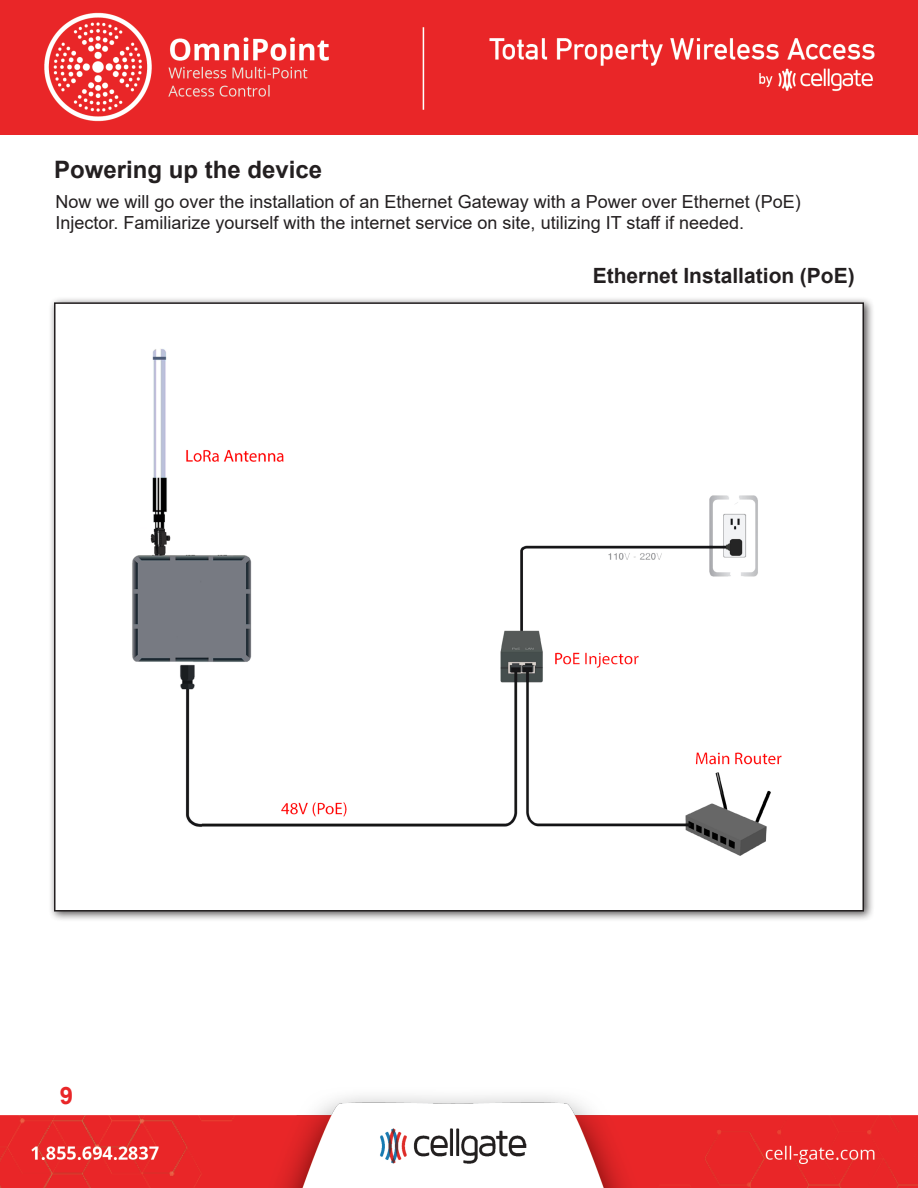
<style>
.page{position:relative;width:918px;height:1188px;background:#fff}
.page>*{position:absolute;margin:0;border:0;box-sizing:border-box;transform-origin:0 0}
.t1{font:700 24px "Arial";color:#231f20}
.t2{font:700 24px "Arial";color:#e92628}
.Heading_2{font:700 21px "Arial";color:#231f20}
.Text{font:18px/21px "Arial";color:#231f20}
</style>
<div class="page">
<img style="left:1px;top:0;width:917px;height:134px">
<img style="left:1px;top:1096px;width:917px;height:92px">
<div style="left:48px;top:297px;width:826px;height:625px;background:#231f20;opacity:.75"></div>
<div style="left:55px;top:303px;width:808px;height:608px;background:#fff"></div>
<img style="left:132px;top:348px;width:650px;height:508px">
<p class="t1" style="left:54px;top:152px;width:270px">Powering up the device</p>
<p class="Text" style="left:56px;top:191px;width:747px">Now we will go over the installation of an Ethernet Gateway with a Power over Ethernet (PoE)<br>Injector. Familiarize yourself with the internet service on site, utilizing IT staff if needed.</p>
<h1 class="t2" style="left:60px;top:1079px;width:15px">9</h1>
<p class="Heading_2" style="left:593px;top:261px;width:263px">Ethernet Installation (PoE)</p>
</div>
